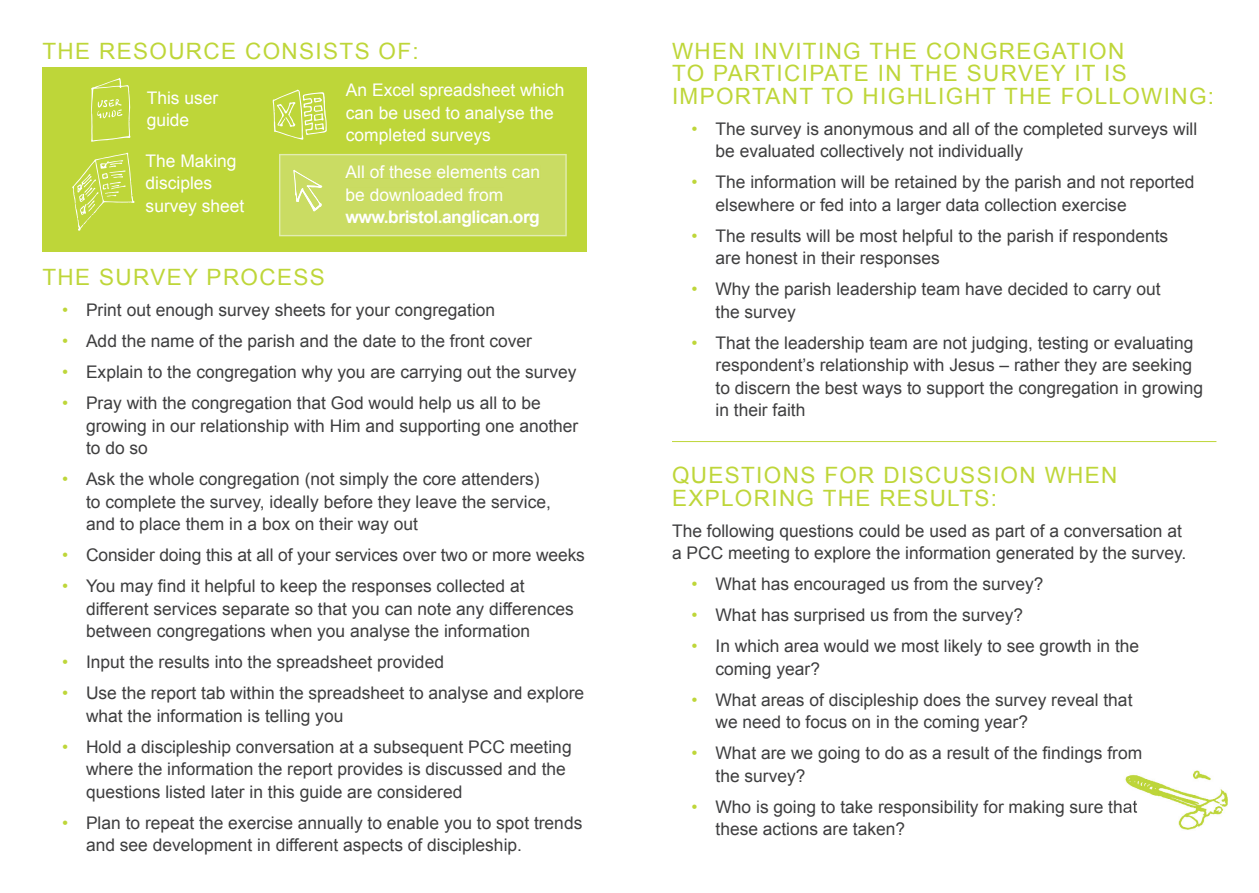
<style>
.page{position:relative;width:1259px;height:893px;background:#fff}
.page>*{position:absolute;margin:0;border:0;box-sizing:border-box;transform-origin:0 0}
.t1{font:22.5px/22.5px "Arial";letter-spacing:.06em;color:#bed639}
.t2{font:17.4px/22.5px "Arial";color:#3e3e3f}
.t3{font:17.4px/22.5px "Arial";color:#fff}
.t4{font:700 17.4px "Arial";letter-spacing:-.03em;color:#fff}
.s1{color:#bed639}
</style>
<div class="page">
<div style="left:43px;top:67px;width:544px;height:185px;background:#bed639"></div>
<svg style="left:91px;top:78px;width:40px;height:64px"></svg>
<svg style="left:72px;top:153px;width:63px;height:78px"></svg>
<svg style="left:273px;top:90px;width:54px;height:50px"></svg>
<hr style="left:672px;top:441px;width:544px;height:1px;background:#bed639">
<img style="left:1125px;top:770px;width:103px;height:60px">
<img style="left:1124px;top:800px;width:13px;height:16px">
<svg style="left:279px;top:154px;width:288px;height:82px;background:#cbdc67"></svg>
<p class="t1" style="left:43px;top:40px;width:378px">THE RESOURCE CONSISTS OF:</p>
<p class="t3" style="left:147px;top:86px;width:73px">This user guide</p>
<p class="t3" style="left:146px;top:149px;width:100px">The Making disciples survey sheet</p>
<p class="t3" style="left:346px;top:79px;width:220px">An Excel spreadsheet which can be used to analyse the completed surveys</p>
<p class="t3" style="left:345px;top:161px;width:196px">All of these elements can be downloaded from</p>
<p class="t4" style="left:345px;top:205px;width:196px">www.bristol.anglican.org</p>
<p class="t1" style="left:43px;top:266px;width:284px">THE SURVEY PROCESS</p>
<p class="t2" style="left:62px;top:299px;width:435px"><span class="s1">•</span> Print out enough survey sheets for your congregation</p>
<p class="t2" style="left:62px;top:330px;width:471px"><span class="s1">•</span> Add the name of the parish and the date to the front cover</p>
<p class="t2" style="left:62px;top:361px;width:516px"><span class="s1">•</span> Explain to the congregation why you are carrying out the survey</p>
<p class="t2" style="left:86px;top:392px;width:494px;text-indent:-24px"><span class="s1">•</span> Pray with the congregation that God would help us all to be growing in our relationship with Him and supporting one another to do so</p>
<p class="t2" style="left:86px;top:468px;width:466px;text-indent:-24px"><span class="s1">•</span> Ask the whole congregation (not simply the core attenders) to complete the survey, ideally before they leave the service, and to place them in a box on their way out</p>
<p class="t2" style="left:62px;top:544px;width:524px"><span class="s1">•</span> Consider doing this at all of your services over two or more weeks</p>
<p class="t2" style="left:86px;top:575px;width:489px;text-indent:-24px"><span class="s1">•</span> You may find it helpful to keep the responses collected at different services separate so that you can note any differences between congregations when you analyse the information</p>
<p class="t2" style="left:62px;top:651px;width:383px"><span class="s1">•</span> Input the results into the spreadsheet provided</p>
<p class="t2" style="left:86px;top:682px;width:500px;text-indent:-24px"><span class="s1">•</span> Use the report tab within the spreadsheet to analyse and explore what the information is telling you</p>
<p class="t2" style="left:86px;top:736px;width:487px;text-indent:-24px"><span class="s1">•</span> Hold a discipleship conversation at a subsequent PCC meeting where the information the report provides is discussed and the questions listed later in this guide are considered</p>
<p class="t2" style="left:86px;top:812px;width:498px;text-indent:-24px"><span class="s1">•</span> Plan to repeat the exercise annually to enable you to spot trends and see development in different aspects of discipleship.</p>
<p class="t1" style="left:672px;top:40px;width:544px">WHEN INVITING THE CONGREGATION<br>TO PARTICIPATE IN THE SURVEY IT IS<br>IMPORTANT TO HIGHLIGHT THE FOLLOWING:</p>
<p class="t2" style="left:715px;top:118px;width:483px;text-indent:-24px"><span class="s1">•</span> The survey is anonymous and all of the completed surveys will be evaluated collectively not individually</p>
<p class="t2" style="left:715px;top:171px;width:480px;text-indent:-24px"><span class="s1">•</span> The information will be retained by the parish and not reported elsewhere or fed into a larger data collection exercise</p>
<p class="t2" style="left:715px;top:225px;width:454px;text-indent:-24px"><span class="s1">•</span> The results will be most helpful to the parish if respondents are honest in their responses</p>
<p class="t2" style="left:715px;top:278px;width:446px;text-indent:-24px"><span class="s1">•</span> Why the parish leadership team have decided to carry out the survey</p>
<p class="t2" style="left:715px;top:332px;width:489px;text-indent:-24px"><span class="s1">•</span> That the leadership team are not judging, testing or evaluating respondent’s relationship with Jesus – rather they are seeking to discern the best ways to support the congregation in growing in their faith</p>
<p class="t1" style="left:672px;top:464px;width:447px">QUESTIONS FOR DISCUSSION WHEN<br>EXPLORING THE RESULTS:</p>
<p class="t2" style="left:672px;top:519px;width:516px">The following questions could be used as part of a conversation at a PCC meeting to explore the information generated by the survey.</p>
<p class="t2" style="left:691px;top:573px;width:353px"><span class="s1">•</span> What has encouraged us from the survey?</p>
<p class="t2" style="left:691px;top:604px;width:333px"><span class="s1">•</span> What has surprised us from the survey?</p>
<p class="t2" style="left:715px;top:635px;width:425px;text-indent:-24px"><span class="s1">•</span> In which area would we most likely to see growth in the coming year?</p>
<p class="t2" style="left:715px;top:688px;width:418px;text-indent:-24px"><span class="s1">•</span> What areas of discipleship does the survey reveal that we need to focus on in the coming year?</p>
<p class="t2" style="left:715px;top:742px;width:428px;text-indent:-24px"><span class="s1">•</span> What are we going to do as a result of the findings from the survey?</p>
<p class="t2" style="left:715px;top:795px;width:423px;text-indent:-24px"><span class="s1">•</span> Who is going to take responsibility for making sure that these actions are taken?</p>
</div>
